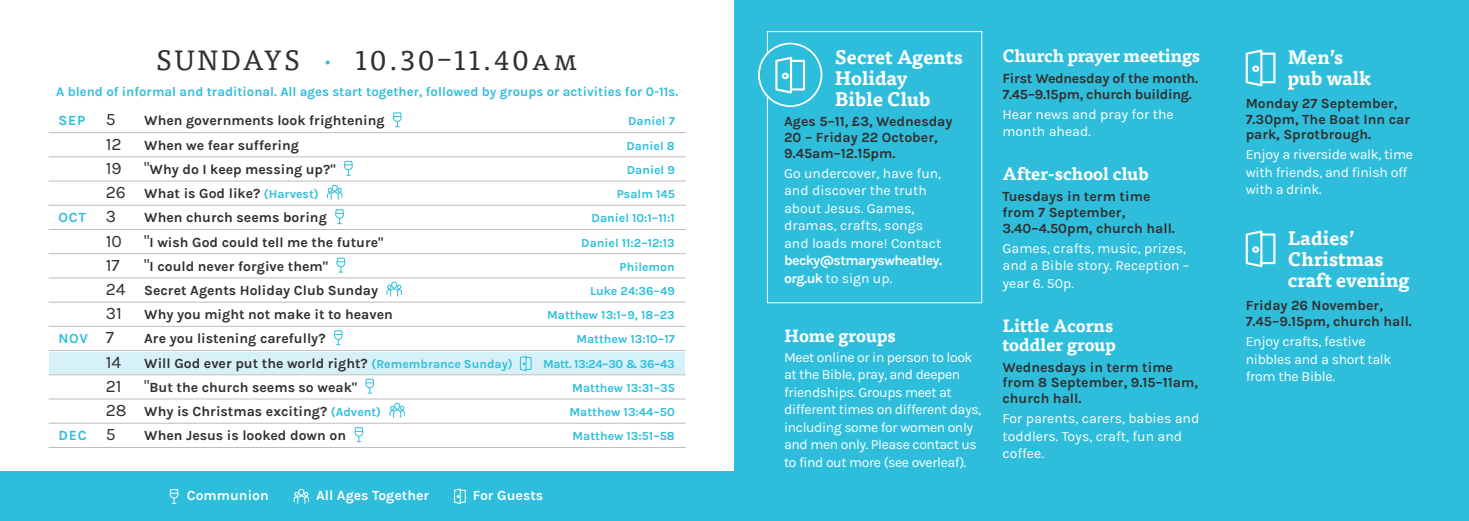
<style>
.page{position:relative;width:1469px;height:521px;background:#fff}
.page>*{position:absolute;margin:0;border:0;box-sizing:border-box;transform-origin:0 0}
.t1{font:28px "Tisa Pro";letter-spacing:.1em;color:#312f30}
.t2{font:700 19.25px/21px "Tisa Pro";color:#fff}
.t3{font:700 17.5px/19.2px "Tisa Pro";color:#fff}
.t4{font:17.5px "Karla";color:#312f30}
.t5{font:700 14px/15.8px "Karla";color:#312f30}
.t6{font:14px/17.5px "Karla";letter-spacing:-.02em;color:#fff}
.t7{font:14px/17.5px "Karla";color:#fff}
.t8{font:700 14px/15.8px "Karla";letter-spacing:-.02em;color:#312f30}
.t9{font:700 14px/17.5px "Karla";letter-spacing:-.04em;color:#fff}
.t10{font:700 14px "Karla";color:#fff}
.t11{font:700 14px "Karla";letter-spacing:.05em;color:#2ebedc}
.t12{font:700 13.12px "Karla";color:#2ebedc}
.t13{font:700 12.25px "Karla";color:#2ebedc}
.t14{font:700 12.25px "Karla";letter-spacing:-.03em;color:#2ebedc}
.s1{color:#2ebedc}
.s2{font-weight:400;font-size:17.5px;color:#312f30}
.s3{font-weight:400;font-size:17.5px}
.s4{font-size:12.25px;color:#2ebedc}
.s5{font-weight:400}
</style>
<div class="page">
<div style="left:734px;top:0;width:734px;height:521px;background:#2ebedc"></div>
<div style="left:0;top:471px;width:734px;height:50px;background:#2ebedc"></div>
<div style="left:767px;top:31px;width:215px;height:272px;background:#2ebedc;border:1px solid #fff"></div>
<div style="left:50px;top:352px;width:635px;height:22px;background:#d6f2f8"></div>
<hr style="left:49px;top:132px;width:637px;height:1px;background:#bcbdc0">
<hr style="left:49px;top:156px;width:637px;height:1px;background:#bcbdc0">
<hr style="left:49px;top:181px;width:637px;height:1px;background:#bcbdc0">
<hr style="left:49px;top:205px;width:637px;height:1px;background:#bcbdc0">
<hr style="left:49px;top:229px;width:637px;height:1px;background:#bcbdc0">
<hr style="left:49px;top:253px;width:637px;height:1px;background:#bcbdc0">
<hr style="left:49px;top:277px;width:637px;height:1px;background:#bcbdc0">
<hr style="left:49px;top:302px;width:637px;height:1px;background:#bcbdc0">
<hr style="left:49px;top:326px;width:637px;height:1px;background:#bcbdc0">
<hr style="left:49px;top:350px;width:637px;height:1px;background:#bcbdc0">
<hr style="left:49px;top:374px;width:637px;height:1px;background:#bcbdc0">
<hr style="left:49px;top:398px;width:637px;height:1px;background:#bcbdc0">
<hr style="left:49px;top:423px;width:637px;height:1px;background:#bcbdc0">
<hr style="left:49px;top:447px;width:637px;height:1px;background:#bcbdc0">
<svg style="left:392px;top:112px;width:10px;height:16px"></svg>
<svg style="left:344px;top:160px;width:9px;height:16px"></svg>
<svg style="left:327px;top:184px;width:16px;height:16px"></svg>
<svg style="left:335px;top:209px;width:9px;height:15px"></svg>
<svg style="left:336px;top:257px;width:10px;height:16px"></svg>
<svg style="left:386px;top:281px;width:16px;height:16px"></svg>
<svg style="left:333px;top:330px;width:10px;height:16px"></svg>
<svg style="left:519px;top:355px;width:13px;height:17px"></svg>
<svg style="left:365px;top:378px;width:9px;height:16px"></svg>
<svg style="left:389px;top:402px;width:16px;height:16px"></svg>
<svg style="left:354px;top:427px;width:10px;height:15px"></svg>
<svg style="left:169px;top:489px;width:10px;height:15px"></svg>
<svg style="left:293px;top:488px;width:16px;height:16px"></svg>
<svg style="left:454px;top:488px;width:12px;height:16px"></svg>
<svg style="left:1245px;top:49px;width:31px;height:38px"></svg>
<svg style="left:1245px;top:230px;width:31px;height:38px"></svg>
<div style="left:759px;top:44px;width:62px;height:62px;background:#2ebedc;border-radius:50%"></div>
<div style="left:758px;top:43px;width:64px;height:64px;border:2px solid #fff;border-radius:50%"></div>
<svg style="left:775px;top:56px;width:31px;height:38px"></svg>
<h1 class="t1" style="left:157px;top:40px;width:423px">SUNDAYS <span class="s1">⋅</span> 10.30–11.40am</h1>
<p class="t12" style="left:56px;top:84px;width:623px">A blend of informal and traditional. All ages start together, followed by groups or activities for 0-11s.</p>
<p class="t11" style="left:59px;top:113px;width:59px">SEP <span class="s2">5</span></p>
<p class="t5" style="left:144px;top:113px;width:242px">When governments look frightening</p>
<p class="t13" style="left:628px;top:114px;width:48px">Daniel 7</p>
<p class="t4" style="left:106px;top:134px;width:17px">12</p>
<p class="t5" style="left:144px;top:137px;width:156px">When we fear suffering</p>
<p class="t13" style="left:626px;top:138px;width:50px">Daniel 8</p>
<p class="t4" style="left:106px;top:158px;width:17px">19</p>
<p class="t5" style="left:144px;top:161px;width:193px"><span class="s3">"</span>Why do I keep messing up?"</p>
<p class="t13" style="left:627px;top:163px;width:49px">Daniel 9</p>
<p class="t5" style="left:106px;top:186px;width:214px"><span class="s3">26</span> What is God like? <span class="s4">(Harvest)</span></p>
<p class="t13" style="left:617px;top:187px;width:59px">Psalm 145</p>
<p class="t11" style="left:59px;top:210px;width:59px">OCT <span class="s2">3</span></p>
<p class="t5" style="left:144px;top:210px;width:184px">When church seems boring</p>
<p class="t13" style="left:591px;top:211px;width:85px">Daniel 10:1–11:1</p>
<p class="t4" style="left:106px;top:231px;width:18px">10</p>
<p class="t5" style="left:144px;top:234px;width:241px"><span class="s3">"</span>I wish God could tell me the future"</p>
<p class="t13" style="left:581px;top:235px;width:95px">Daniel 11:2–12:13</p>
<p class="t4" style="left:106px;top:255px;width:16px">17</p>
<p class="t5" style="left:144px;top:258px;width:185px"><span class="s3">"</span>I could never forgive them"</p>
<p class="t13" style="left:619px;top:260px;width:57px">Philemon</p>
<p class="t5" style="left:106px;top:282px;width:274px"><span class="s3">24</span> Secret Agents Holiday Club Sunday</p>
<p class="t13" style="left:590px;top:284px;width:86px">Luke 24:36–49</p>
<p class="t4" style="left:106px;top:304px;width:18px">31</p>
<p class="t5" style="left:144px;top:307px;width:250px">Why you might not make it to heaven</p>
<p class="t13" style="left:547px;top:308px;width:129px">Matthew 13:1–9, 18–23</p>
<p class="t11" style="left:59px;top:331px;width:57px">NOV <span class="s2">7</span></p>
<p class="t5" style="left:144px;top:331px;width:183px">Are you listening carefully?</p>
<p class="t13" style="left:576px;top:332px;width:100px">Matthew 13:10–17</p>
<p class="t4" style="left:106px;top:352px;width:17px">14</p>
<p class="t5" style="left:144px;top:355px;width:370px">Will God ever put the world right? <span class="s4">(Remembrance Sunday)</span></p>
<p class="t14" style="left:543px;top:356px;width:133px">Matt. 13:24–30 &amp; 36–43</p>
<p class="t4" style="left:106px;top:376px;width:17px">21</p>
<p class="t5" style="left:144px;top:379px;width:214px"><span class="s3">"</span>But the church seems so weak"</p>
<p class="t13" style="left:572px;top:381px;width:104px">Matthew 13:31–35</p>
<p class="t5" style="left:106px;top:403px;width:277px"><span class="s3">28</span> Why is Christmas exciting? <span class="s4">(Advent)</span></p>
<p class="t13" style="left:569px;top:405px;width:107px">Matthew 13:44–50</p>
<p class="t11" style="left:59px;top:427px;width:59px">DEC <span class="s2">5</span></p>
<p class="t5" style="left:144px;top:428px;width:203px">When Jesus is looked down on</p>
<p class="t13" style="left:572px;top:429px;width:104px">Matthew 13:51–58</p>
<p class="t10" style="left:187px;top:488px;width:84px">Communion</p>
<p class="t10" style="left:316px;top:488px;width:115px">All Ages Together</p>
<p class="t10" style="left:473px;top:488px;width:72px">For Guests</p>
<h2 class="t2" style="left:834px;top:45px;width:129px">Secret Agents<br>Holiday<br>Bible Club</h2>
<p class="t5" style="left:784px;top:114px;width:170px">Ages 5–11, £3, Wednesday<br>20 – Friday 22 October,<br>9.45am–12.15pm.</p>
<p class="t7" style="left:784px;top:165px;width:159px">Go undercover, have fun, and discover the truth about Jesus. Games, dramas, crafts, songs and loads more! Contact</p>
<p class="t9" style="left:784px;top:252px;width:159px">becky@stmaryswheatley. org.uk <span class="s5">to sign up.</span></p>
<p class="t3" style="left:784px;top:325px;width:113px">Home groups</p>
<p class="t6" style="left:784px;top:349px;width:199px">Meet online or in person to look at the Bible, pray, and deepen friendships. Groups meet at different times on different days, including some for women only and men only. Please contact us to find out more (see overleaf).</p>
<p class="t3" style="left:1002px;top:46px;width:199px">Church prayer meetings</p>
<p class="t8" style="left:1002px;top:71px;width:197px">First Wednesday of the month.<br>7.45–9.15pm, church building.</p>
<p class="t7" style="left:1002px;top:106px;width:173px">Hear news and pray for the month ahead.</p>
<p class="t3" style="left:1002px;top:164px;width:148px">After-school club</p>
<p class="t5" style="left:1002px;top:189px;width:174px">Tuesdays in term time from 7 September,<br>3.40–4.50pm, church hall.</p>
<p class="t7" style="left:1002px;top:239px;width:188px">Games, crafts, music, prizes, and a Bible story. Reception – year 6. 50p.</p>
<p class="t3" style="left:1002px;top:315px;width:115px">Little Acorns toddler group</p>
<p class="t5" style="left:1002px;top:359px;width:197px">Wednesdays in term time from 8 September, 9.15–11am, church hall.</p>
<p class="t7" style="left:1002px;top:410px;width:198px">For parents, carers, babies and toddlers. Toys, craft, fun and coffee.</p>
<h2 class="t2" style="left:1287px;top:45px;width:85px">Men’s pub walk</h2>
<p class="t5" style="left:1245px;top:95px;width:166px">Monday 27 September,<br>7.30pm, The Boat Inn car park, Sprotbrough.</p>
<p class="t6" style="left:1245px;top:146px;width:169px">Enjoy a riverside walk, time with friends, and finish off with a drink.</p>
<h2 class="t2" style="left:1287px;top:227px;width:123px">Ladies’<br>Christmas craft evening</h2>
<p class="t5" style="left:1245px;top:298px;width:168px">Friday 26 November,<br>7.45–9.15pm, church hall.</p>
<p class="t6" style="left:1245px;top:333px;width:147px">Enjoy crafts, festive nibbles and a short talk from the Bible.</p>
</div>
